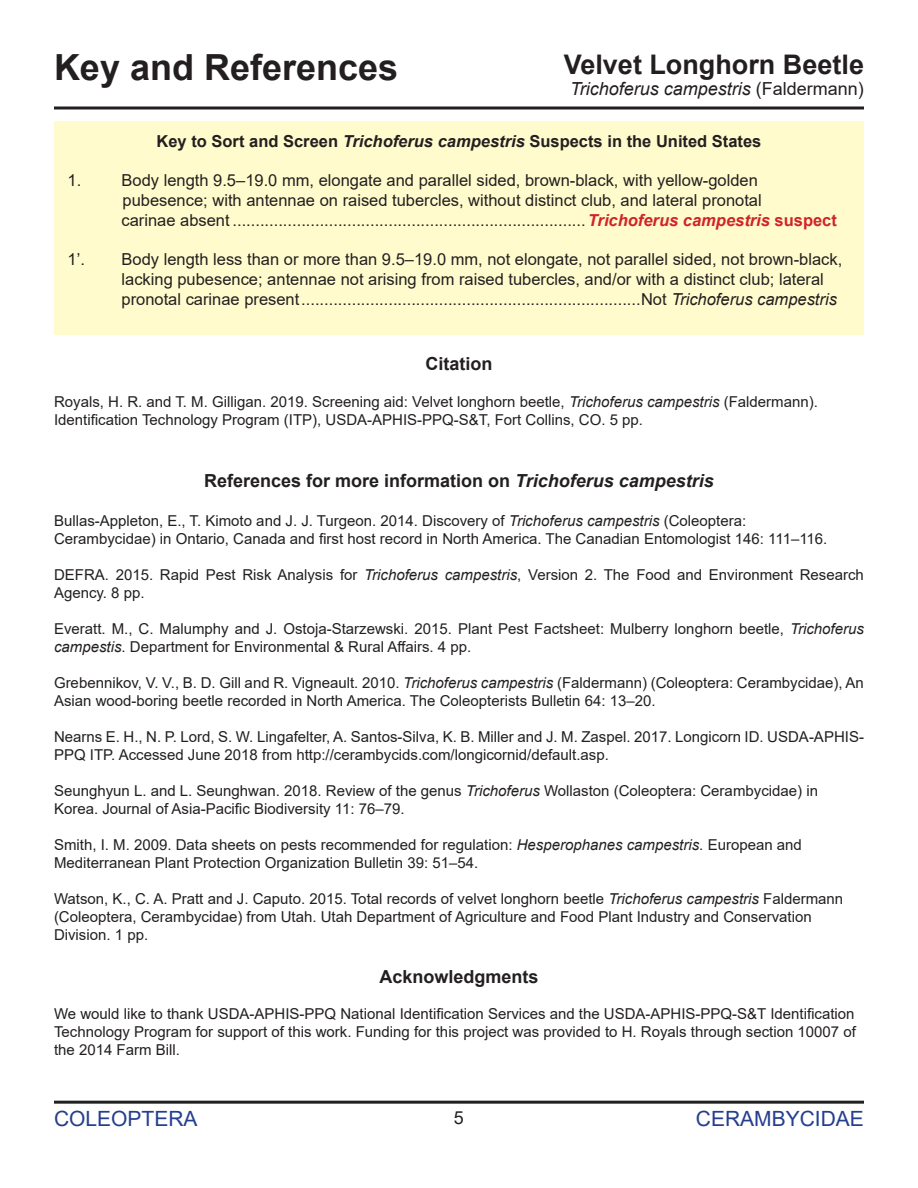
<style>
.page{position:relative;width:918px;height:1188px;background:#fff}
.page>*{position:absolute;margin:0;border:0;box-sizing:border-box;transform-origin:0 0}
.t1{font:700 36px "Arial";color:#231f20}
.t2{font:700 27px "Arial";color:#231f20}
.t3{font:21px "Arial";color:#253f8e}
.t4{font:700 18px "Arial";color:#231f20}
.t5{font:italic 18px "Arial";color:#231f20}
.t6{font:18px "Arial";color:#231f20}
.t7{font:16.5px/19.8px "Arial";color:#231f20}
.t8{font:700 16.5px "Arial";color:#231f20}
.t9{font:15px/18px "Arial";color:#231f20}
.s1{font-style:normal}
.s2{font-style:italic}
.s3{font-weight:700;font-style:italic;color:#d1232a}
.s4{font-weight:700;color:#d1232a}
</style>
<div class="page">
<hr style="left:54px;top:1101px;width:810px;height:3px;background:#231f20">
<svg style="left:54px;top:106px;width:810px;height:4px;background:#595657"></svg>
<div style="left:54px;top:121px;width:810px;height:214px;background:#fffbcc"></div>
<p class="t1" style="left:54px;top:42px;width:346px">Key and References</p>
<h2 class="t2" style="left:564px;top:45px;width:302px">Velvet Longhorn Beetle</h2>
<p class="t5" style="left:570px;top:77px;width:295px">Trichoferus campestris <span class="s1">(Faldermann)</span></p>
<p class="t8" style="left:157px;top:129px;width:606px">Key to Sort and Screen <span class="s2">Trichoferus campestris</span> Suspects in the United States</p>
<p class="t7" style="left:68px;top:170px;width:15px">1.</p>
<p class="t7" style="left:122px;top:170px;width:642px">Body length 9.5–19.0 mm, elongate and parallel sided, brown-black, with yellow-golden pubesence; with antennae on raised tubercles, without distinct club, and lateral pronotal</p>
<p class="t7" style="left:122px;top:210px;width:717px">carinae absent .............................................................................<span class="s3">Trichoferus campestris</span> <span class="s4">suspect</span></p>
<p class="t7" style="left:68px;top:250px;width:19px">1’.</p>
<p class="t7" style="left:122px;top:250px;width:722px">Body length less than or more than 9.5–19.0 mm, not elongate, not parallel sided, not brown-black, lacking pubesence; antennae not arising from raised tubercles, and/or with a distinct club; lateral pronotal carinae present..........................................................................Not <span class="s2">Trichoferus campestris</span></p>
<p class="t4" style="left:426px;top:350px;width:68px">Citation</p>
<p class="t9" style="left:54px;top:393px;width:765px">Royals, H. R. and T. M. Gilligan. 2019. Screening aid: Velvet longhorn beetle, <span class="s2">Trichoferus campestris</span> (Faldermann).<br>Identification Technology Program (ITP), USDA-APHIS-PPQ-S&amp;T, Fort Collins, CO. 5 pp.</p>
<p class="t4" style="left:204px;top:467px;width:511px">References for more information on <span class="s2">Trichoferus campestris</span></p>
<p class="t9" style="left:54px;top:512px;width:694px">Bullas-Appleton, E., T. Kimoto and J. J. Turgeon. 2014. Discovery of <span class="s2">Trichoferus campestris</span> (Coleoptera:</p>
<p class="t9" style="left:54px;top:530px;width:775px">Cerambycidae) in Ontario, Canada and first host record in North America. The Canadian Entomologist 146: 111–116.</p>
<p class="t9" style="left:54px;top:566px;width:811px">DEFRA. 2015. Rapid Pest Risk Analysis for <span class="s2">Trichoferus campestris</span>, Version 2. The Food and Environment Research<br>Agency. 8 pp.</p>
<p class="t9" style="left:54px;top:620px;width:811px">Everatt. M., C. Malumphy and J. Ostoja-Starzewski. 2015. Plant Pest Factsheet: Mulberry longhorn beetle, <span class="s2">Trichoferus campestis</span>. Department for Environmental &amp; Rural Affairs. 4 pp.</p>
<p class="t9" style="left:54px;top:674px;width:811px">Grebennikov, V. V., B. D. Gill and R. Vigneault. 2010. <span class="s2">Trichoferus campestris</span> (Faldermann) (Coleoptera: Cerambycidae), An<br>Asian wood-boring beetle recorded in North America. The Coleopterists Bulletin 64: 13–20.</p>
<p class="t9" style="left:54px;top:728px;width:812px">Nearns E. H., N. P. Lord, S. W. Lingafelter, A. Santos-Silva, K. B. Miller and J. M. Zaspel. 2017. Longicorn ID. USDA-APHIS-<br>PPQ ITP. Accessed June 2018 from http://cerambycids.com/longicornid/default.asp.</p>
<p class="t9" style="left:54px;top:782px;width:766px">Seunghyun L. and L. Seunghwan. 2018. Review of the genus <span class="s2">Trichoferus</span> Wollaston (Coleoptera: Cerambycidae) in<br>Korea. Journal of Asia-Pacific Biodiversity 11: 76–79.</p>
<p class="t9" style="left:54px;top:836px;width:749px">Smith, I. M. 2009. Data sheets on pests recommended for regulation: <span class="s2">Hesperophanes campestris</span>. European and<br>Mediterranean Plant Protection Organization Bulletin 39: 51–54.</p>
<p class="t9" style="left:54px;top:890px;width:791px">Watson, K., C. A. Pratt and J. Caputo. 2015. Total records of velvet longhorn beetle <span class="s2">Trichoferus campestris</span> Faldermann (Coleoptera, Cerambycidae) from Utah. Utah Department of Agriculture and Food Plant Industry and Conservation<br>Division. 1 pp.</p>
<p class="t4" style="left:379px;top:964px;width:161px">Acknowledgments</p>
<p class="t9" style="left:54px;top:1005px;width:804px;text-align:justify">We would like to thank USDA-APHIS-PPQ National Identification Services and the USDA-APHIS-PPQ-S&amp;T Identification Technology Program for support of this work. Funding for this project was provided to H. Royals through section 10007 of the 2014 Farm Bill.</p>
<h3 class="t3" style="left:54px;top:1104px;width:145px">COLEOPTERA</h3>
<p class="t6" style="left:454px;top:1106px;width:12px">5</p>
<h3 class="t3" style="left:696px;top:1104px;width:170px">CERAMBYCIDAE</h3>
</div>
